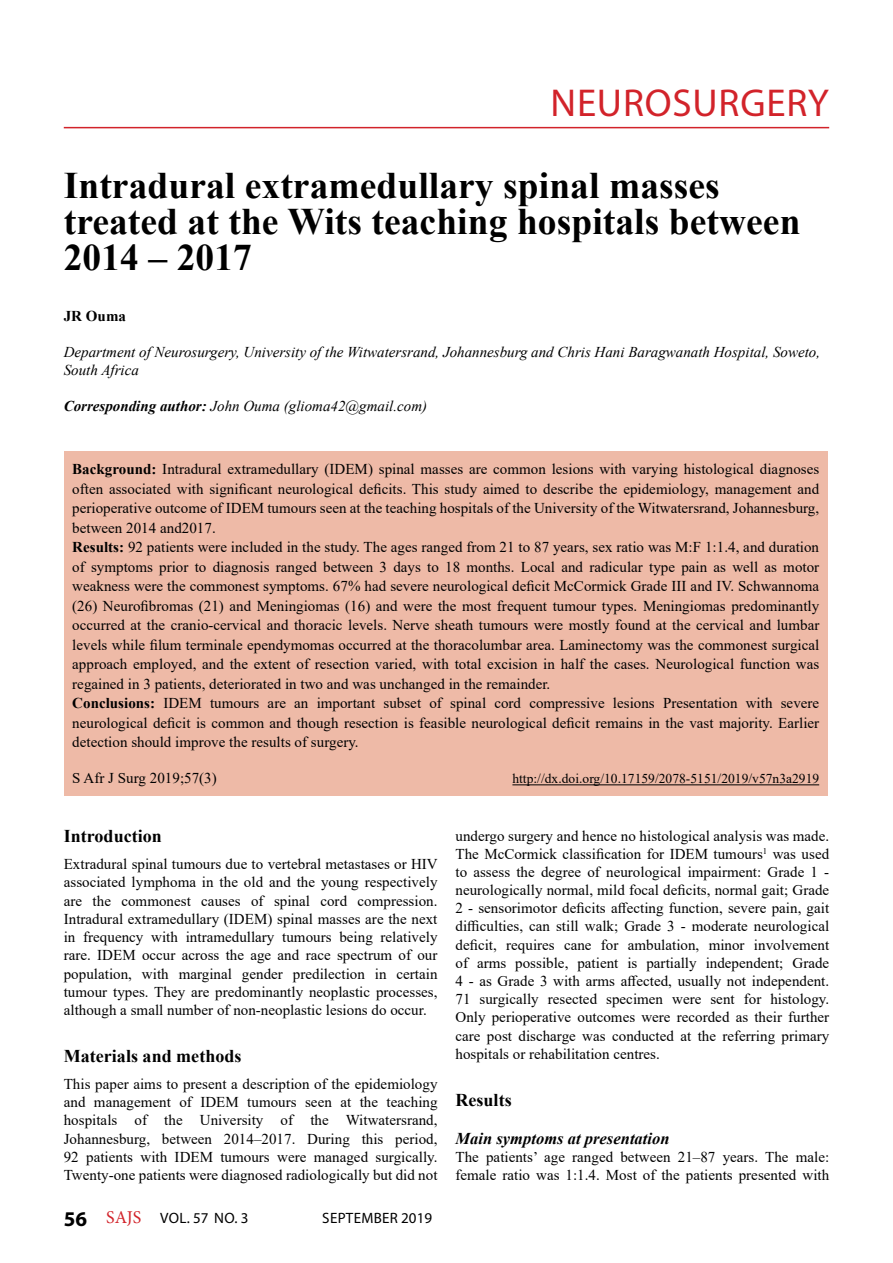
<style>
.page{position:relative;width:893px;height:1263px;background:#fff}
.page>*{position:absolute;margin:0;border:0;box-sizing:border-box;transform-origin:0 0}
.t1{font:39px "Myriad Pro";letter-spacing:.02em;color:#d2232a}
.t2{font:700 37.5px/36px "Times New Roman";color:#000}
.t3{font:700 18px "Times New Roman";color:#000}
.t4{font:italic 700 16.5px "Times New Roman";color:#000}
.t5{font:15px/19.5px "Times New Roman";color:#000;text-align:justify}
.t6{font:italic 15px/18px "Times New Roman";color:#000}
.t7{font:15px "Myriad Pro";letter-spacing:.02em;color:#000}
.t8{font:700 15px "Times New Roman";color:#000}
.t9{font:13.5px "Times New Roman";color:#000}
.s1{font-weight:700}
.s2{font-weight:700;font-size:21px}
.s3{font-family:"Minion Pro";font-size:18px;color:#d2232a}
</style>
<div class="page">
<hr style="left:64px;top:127px;width:765px;height:1px;background:#d2232a">
<div style="left:64px;top:451px;width:764px;height:345px;background:#eebaa7"></div>
<hr style="left:512px;top:784px;width:307px;height:1px;background:#000">
<h1 class="t1" style="left:551px;top:78px;width:280px">NEUROSURGERY</h1>
<h2 class="t2" style="left:64px;top:166px;width:738px">Intradural extramedullary spinal masses treated at the Wits teaching hospitals between<br>2014 – 2017</h2>
<p class="t8" style="left:64px;top:306px;width:64px">JR Ouma</p>
<p class="t6" style="left:64px;top:343px;width:758px">Department of Neurosurgery, University of the Witwatersrand, Johannesburg and Chris Hani Baragwanath Hospital, Soweto,<br>South Africa</p>
<p class="t6" style="left:64px;top:397px;width:365px"><span class="s1">Corresponding author:</span> John Ouma (glioma42@gmail.com)</p>
<p class="t5" style="left:72px;top:459px;width:749px;text-align:left"><span class="s1">Background:</span> Intradural extramedullary (IDEM) spinal masses are common lesions with varying histological diagnoses often associated with significant neurological deficits. This study aimed to describe the epidemiology, management and perioperative outcome of IDEM tumours seen at the teaching hospitals of the University of the Witwatersrand, Johannesburg, between 2014 and2017.<br><span class="s1">Results:</span> 92 patients were included in the study. The ages ranged from 21 to 87 years, sex ratio was M:F 1:1.4, and duration of symptoms prior to diagnosis ranged between 3 days to 18 months. Local and radicular type pain as well as motor weakness were the commonest symptoms. 67% had severe neurological deficit McCormick Grade III and IV. Schwannoma (26) Neurofibromas (21) and Meningiomas (16) and were the most frequent tumour types. Meningiomas predominantly occurred at the cranio-cervical and thoracic levels. Nerve sheath tumours were mostly found at the cervical and lumbar levels while filum terminale ependymomas occurred at the thoracolumbar area. Laminectomy was the commonest surgical approach employed, and the extent of resection varied, with total excision in half the cases. Neurological function was regained in 3 patients, deteriorated in two and was unchanged in the remainder.<br><span class="s1">Conclusions:</span> IDEM tumours are an important subset of spinal cord compressive lesions Presentation with severe neurological deficit is common and though resection is feasible neurological deficit remains in the vast majority. Earlier detection should improve the results of surgery.</p>
<p class="t5" style="left:72px;top:768px;width:146px">S Afr J Surg 2019;57(3)</p>
<p class="t9" style="left:512px;top:769px;width:308px">http://dx.doi.org/10.17159/2078-5151/2019/v57n3a2919</p>
<p class="t3" style="left:64px;top:823px;width:100px">Introduction</p>
<p class="t5" style="left:64px;top:854px;width:375px;line-height:18.3px">Extradural spinal tumours due to vertebral metastases or HIV associated lymphoma in the old and the young respectively are the commonest causes of spinal cord compression.<br>Intradural extramedullary (IDEM) spinal masses are the next in frequency with intramedullary tumours being relatively rare. IDEM occur across the age and race spectrum of our population, with marginal gender predilection in certain tumour types. They are predominantly neoplastic processes, although a small number of non-neoplastic lesions do occur.</p>
<p class="t3" style="left:64px;top:1043px;width:179px">Materials and methods</p>
<p class="t5" style="left:64px;top:1074px;width:375px;line-height:18.3px">This paper aims to present a description of the epidemiology and management of IDEM tumours seen at the teaching hospitals of the University of the Witwatersrand, Johannesburg, between 2014–2017. During this period, 92 patients with IDEM tumours were managed surgically.<br>Twenty-one patients were diagnosed radiologically but did not</p>
<p class="t7" style="left:64px;top:1209px;width:186px"><span class="s2">56</span> <span class="s3">SAJS</span> VOL. 57 NO. 3</p>
<p class="t7" style="left:322px;top:1209px;width:111px">SEPTEMBER 2019</p>
<p class="t5" style="left:455px;top:826px;width:375px;line-height:18.1px">undergo surgery and hence no histological analysis was made.<br>The McCormick classification for IDEM tumours<sup>1</sup> was used to assess the degree of neurological impairment: Grade 1 - neurologically normal, mild focal deficits, normal gait; Grade 2 - sensorimotor deficits affecting function, severe pain, gait difficulties, can still walk; Grade 3 - moderate neurological deficit, requires cane for ambulation, minor involvement of arms possible, patient is partially independent; Grade 4 - as Grade 3 with arms affected, usually not independent.<br>71 surgically resected specimen were sent for histology.<br>Only perioperative outcomes were recorded as their further care post discharge was conducted at the referring primary hospitals or rehabilitation centres.</p>
<p class="t3" style="left:455px;top:1086px;width:58px">Results</p>
<p class="t4" style="left:455px;top:1127px;width:216px">Main symptoms at presentation</p>
<p class="t5" style="left:455px;top:1147px;width:375px;line-height:18.1px">The patients’ age ranged between 21–87 years. The male: female ratio was 1:1.4. Most of the patients presented with</p>
</div>
